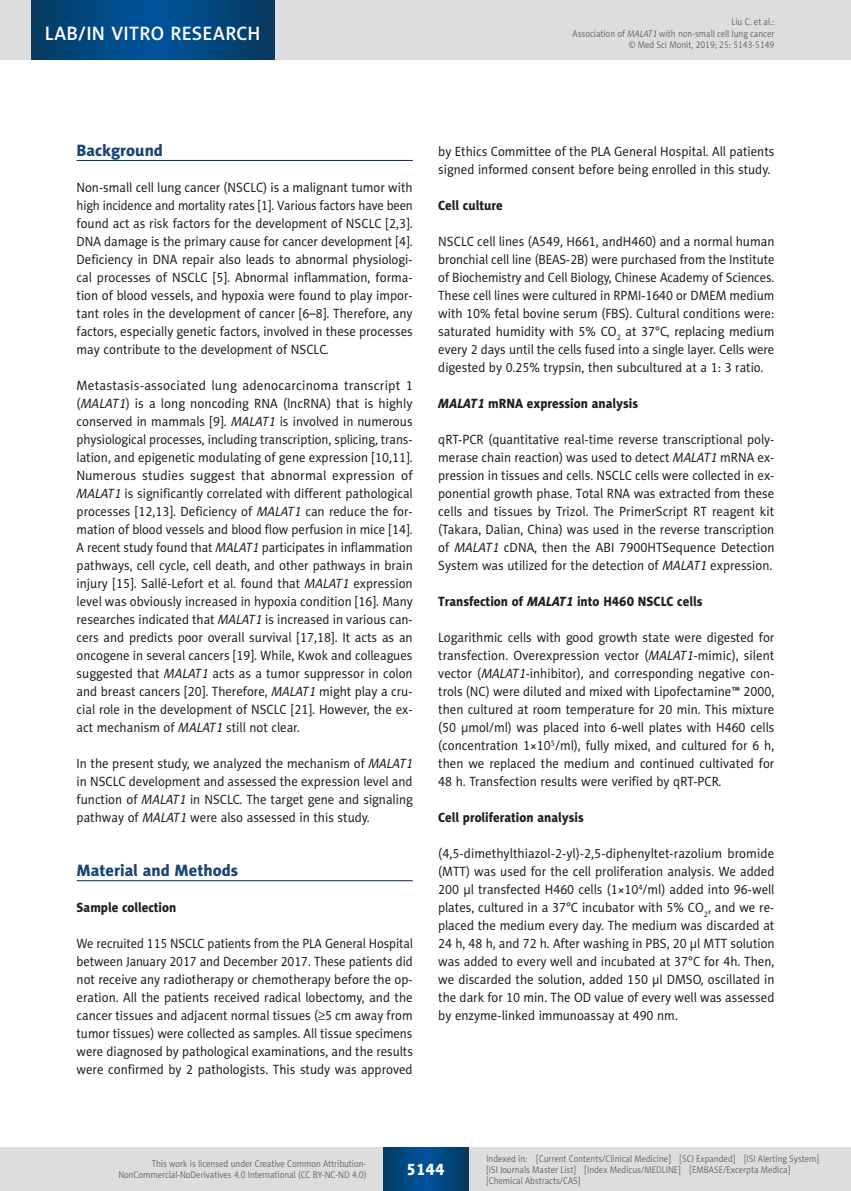
<style>
.page{position:relative;width:851px;height:1191px;background:#fff}
.page>*{position:absolute;margin:0;border:0;box-sizing:border-box;transform-origin:0 0}
.t1{font:19.5px "Naomi Sans EFN Medium";letter-spacing:.015em;color:#fff}
.MSM_Headline_1{font:16.5px "Naomi Sans EFN Heavy";color:#1a4574}
.t2{font:16.5px "Naomi Sans EFN Heavy";color:#fff}
.MSM_Body{font:13.5px/18px "Naomi Sans EFN";color:#231f20;text-align:justify;scale:.95 1}
.MSM_Body-2{font:13.5px/18px "Naomi Sans EFN";color:#231f20;text-align:justify}
.MSM_Body-3{font:13.5px/18px "Naomi Sans EFN";color:#231f20;text-align:justify;scale:.96 1}
.MSM_Body-4{font:13.5px/18px "Naomi Sans EFN";color:#231f20;text-align:justify;scale:.93 1}
.MSM_Headline_2{font:13.5px "Naomi Sans EFN Heavy";color:#231f20;scale:.95 1}
.MSM_pagina_sygnatura{font:9.75px/11.2px "Naomi Sans EFN Light";color:#57585a;scale:.9 1}
.MSM_pagina_zywa{font:9.75px/11.2px "Naomi Sans EFN Light";color:#57585a;text-align:right;scale:.9 1}
.s1{font-style:italic}
.s2{font-family:"Standard Sym L"}
</style>
<div class="page">
<hr style="left:77px;top:160px;width:335px;height:1px;background:#00295c">
<hr style="left:77px;top:880px;width:335px;height:1px;background:#00295c">
<div style="left:0;top:1148px;width:850px;height:43px;background:#dcdddf"></div>
<svg style="left:383px;top:1147px;width:85px;height:43px;background:#02477e"></svg>
<div style="left:0;top:0;width:850px;height:60px;background:#dcdddf"></div>
<hr style="left:850px;top:0;width:1px;height:60px;background:#dcdddf">
<svg style="left:32px;top:0;width:242px;height:60px;background:#02477f"></svg>
<h1 class="t1" style="left:45px;top:22px;width:217px">LAB/IN VITRO RESEARCH</h1>
<p class="MSM_pagina_zywa" style="left:572px;top:16px;width:226px">Liu C. et al.:<br>Association of <span class="s1">MALAT1</span> with non-small cell lung cancer</p>
<p class="MSM_pagina_sygnatura" style="left:628px;top:39px;width:163px">© Med Sci Monit, 2019; 25: 5143-5149</p>
<p class="MSM_Headline_1" style="left:77px;top:140px;width:88px">Background</p>
<p class="MSM_Body" style="left:77px;top:178px;width:355px">Non-small cell lung cancer (NSCLC) is a malignant tumor with high incidence and mortality rates [1]. Various factors have been found act as risk factors for the development of NSCLC [2,3].<br>DNA damage is the primary cause for cancer development [4].<br>Deficiency in DNA repair also leads to abnormal physiologi&shy;cal processes of NSCLC [5]. Abnormal inflammation, forma&shy;tion of blood vessels, and hypoxia were found to play impor&shy;tant roles in the development of cancer [6–8]. Therefore, any factors, especially genetic factors, involved in these processes may contribute to the development of NSCLC.</p>
<p class="MSM_Body-2" style="left:77px;top:376px;width:338px">Metastasis-associated lung adenocarcinoma transcript 1 (<span class="s1">MALAT1</span>) is a long noncoding RNA (lncRNA) that is highly conserved in mammals [9]. <span class="s1">MALAT1</span> is involved in numerous physiological processes, including transcription, splicing, trans&shy;lation, and epigenetic modulating of gene expression [10,11].<br>Numerous studies suggest that abnormal expression of <span class="s1">MALAT1</span> is significantly correlated with different pathological processes [12,13]. Deficiency of <span class="s1">MALAT1</span> can reduce the for&shy;mation of blood vessels and blood flow perfusion in mice [14].<br>A recent study found that <span class="s1">MALAT1</span> participates in inflammation pathways, cell cycle, cell death, and other pathways in brain injury [15]. Sallé-Lefort et al. found that <span class="s1">MALAT1</span> expression level was obviously increased in hypoxia condition [16]. Many researches indicated that <span class="s1">MALAT1</span> is increased in various can&shy;cers and predicts poor overall survival [17,18]. It acts as an oncogene in several cancers [19]. While, Kwok and colleagues suggested that <span class="s1">MALAT1</span> acts as a tumor suppressor in colon and breast cancers [20]. Therefore, <span class="s1">MALAT1</span> might play a cru&shy;cial role in the development of NSCLC [21]. However, the ex&shy;act mechanism of <span class="s1">MALAT1</span> still not clear.</p>
<p class="MSM_Body" style="left:77px;top:754px;width:355px">In the present study, we analyzed the mechanism of <span class="s1">MALAT1 </span>in NSCLC development and assessed the expression level and function of <span class="s1">MALAT1</span> in NSCLC. The target gene and signaling pathway of <span class="s1">MALAT1</span> were also assessed in this study.</p>
<p class="MSM_Headline_1" style="left:77px;top:860px;width:163px">Material and Methods</p>
<p class="MSM_Headline_2" style="left:77px;top:899px;width:106px">Sample collection</p>
<p class="MSM_Body-4" style="left:77px;top:934px;width:363px">We recruited 115 NSCLC patients from the PLA General Hospital between January 2017 and December 2017. These patients did not receive any radiotherapy or chemotherapy before the op&shy;eration. All the patients received radical lobectomy, and the cancer tissues and adjacent normal tissues (<span class="s2">³</span>5 cm away from tumor tissues) were collected as samples. All tissue specimens were diagnosed by pathological examinations, and the results were confirmed by 2 pathologists. This study was approved</p>
<p class="MSM_Body" style="left:438px;top:142px;width:355px">by Ethics Committee of the PLA General Hospital. All patients signed informed consent before being enrolled in this study.</p>
<p class="MSM_Headline_2" style="left:438px;top:197px;width:69px">Cell culture</p>
<p class="MSM_Body" style="left:438px;top:232px;width:355px">NSCLC cell lines (A549, H661, andH460) and a normal human bronchial cell line (BEAS-2B) were purchased from the Institute of Biochemistry and Cell Biology, Chinese Academy of Sciences.<br>These cell lines were cultured in RPMI-1640 or DMEM medium with 10% fetal bovine serum (FBS). Cultural conditions were: saturated humidity with 5% CO<sub>2</sub> at 37°C, replacing medium every 2 days until the cells fused into a single layer. Cells were digested by 0.25% trypsin, then subcultured at a 1: 3 ratio.</p>
<p class="MSM_Headline_2" style="left:438px;top:395px;width:212px"><span class="s1">MALAT1</span> mRNA expression analysis</p>
<p class="MSM_Body" style="left:438px;top:430px;width:355px">qRT-PCR (quantitative real-time reverse transcriptional poly&shy;merase chain reaction) was used to detect <span class="s1">MALAT1</span> mRNA ex&shy;pression in tissues and cells. NSCLC cells were collected in ex&shy;ponential growth phase. Total RNA was extracted from these cells and tissues by Trizol. The PrimerScript RT reagent kit (Takara, Dalian, China) was used in the reverse transcription of <span class="s1">MALAT1</span> cDNA, then the ABI 7900HTSequence Detection System was utilized for the detection of <span class="s1">MALAT1</span> expression.</p>
<p class="MSM_Headline_2" style="left:438px;top:593px;width:279px">Transfection of <span class="s1">MALAT1</span> into H460 NSCLC cells</p>
<p class="MSM_Body" style="left:438px;top:628px;width:355px">Logarithmic cells with good growth state were digested for transfection. Overexpression vector (<span class="s1">MALAT1</span>-mimic), silent vector (<span class="s1">MALAT1</span>-inhibitor), and corresponding negative con&shy;trols (NC) were diluted and mixed with Lipofectamine™ 2000, then cultured at room temperature for 20 min. This mixture (50 μmol/ml) was placed into 6-well plates with H460 cells (concentration 1×10<sup>5</sup>/ml), fully mixed, and cultured for 6 h, then we replaced the medium and continued cultivated for 48 h. Transfection results were verified by qRT-PCR.</p>
<p class="MSM_Headline_2" style="left:438px;top:809px;width:154px">Cell proliferation analysis</p>
<p class="MSM_Body-3" style="left:438px;top:844px;width:352px">(4,5-dimethylthiazol-2-yl)-2,5-diphenyltet-razolium bromide (MTT) was used for the cell proliferation analysis. We added 200 μl transfected H460 cells (1×10<sup>4</sup>/ml) added into 96-well plates, cultured in a 37°C incubator with 5% CO<sub>2</sub>, and we re&shy;placed the medium every day. The medium was discarded at 24 h, 48 h, and 72 h. After washing in PBS, 20 μl MTT solution was added to every well and incubated at 37°C for 4h. Then, we discarded the solution, added 150 μl DMSO, oscillated in the dark for 10 min. The OD value of every well was assessed by enzyme-linked immunoassay at 490 nm.</p>
<p class="MSM_pagina_sygnatura" style="left:118px;top:1158px;width:277px;text-align:right">This work is licensed under Creative Common Attribution-<br>NonCommercial-NoDerivatives 4.0 International (CC BY-NC-ND 4.0)</p>
<p class="t2" style="left:406px;top:1159px;width:40px">5144</p>
<p class="MSM_pagina_sygnatura" style="left:486px;top:1152px;width:371px">Indexed in: [Current Contents/Clinical Medicine] [SCI Expanded] [ISI Alerting System] [ISI Journals Master List] [Index Medicus/MEDLINE] [EMBASE/Excerpta Medica] [Chemical Abstracts/CAS]</p>
</div>
